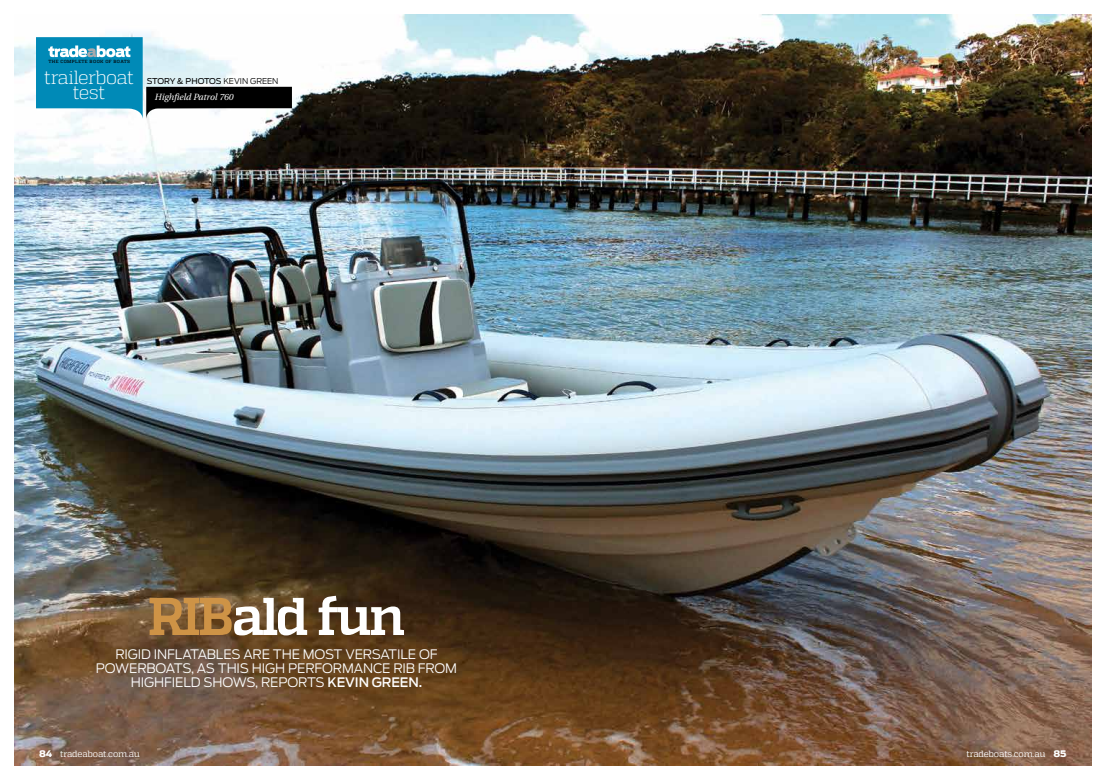
<style>
.page{position:relative;width:1106px;height:780px;background:#fff}
.page>*{position:absolute;margin:0;border:0;box-sizing:border-box;transform-origin:0 0}
.t1{font:700 53px "Quadon";letter-spacing:-.055em;color:#fff}
.t2{font:300 19px "Quadon";letter-spacing:-.035em;color:#fff}
.t3{font:300 13px/14px "Antenna";letter-spacing:-.01em;color:#fff;text-align:center}
.t4{font:9px "Quadon";letter-spacing:-.015em;color:#fff}
.t5{font:italic 9px "Utopia";letter-spacing:-.01em;color:#fff}
.t6{font:8px "Antenna";letter-spacing:-.025em;color:#000}
.t7{font:500 4.5px "Quadon";letter-spacing:.07em;color:#000}
.s1{font-weight:300}
.s2{color:#ce9346}
.s3{font-weight:500}
.s4{font-family:"Antenna";font-weight:900}
</style>
<div class="page">
<img style="left:14px;top:14px;width:1077px;height:751px">
<svg style="left:36px;top:37px;width:256px;height:83px"></svg>
<p class="t7" style="left:49px;top:59px;width:83px">THE COMPLETE BOOK OF BOATS</p>
<h2 class="t2" style="left:44px;top:66px;width:92px">trailerboat</h2>
<p class="t6" style="left:147px;top:76px;width:133px">STORY &amp; PHOTOS <span class="s1">KEVIN GREEN</span></p>
<h2 class="t2" style="left:73px;top:82px;width:34px">test</h2>
<p class="t5" style="left:155px;top:92px;width:80px">Highfield Patrol 760</p>
<h1 class="t1" style="left:148px;top:585px;width:259px"><span class="s2">RIB</span>ald fun</h1>
<p class="t3" style="left:96px;top:647px;width:363px">RIGID INFLATABLES ARE THE MOST VERSATILE OF<br>POWERBOATS, AS THIS HIGH PERFORMANCE RIB FROM<br>HIGHFIELD SHOWS, REPORTS <span class="s3">KEVIN GREEN.</span></p>
<p class="t4" style="left:39px;top:749px;width:102px"><span class="s4">84</span> tradeaboat.com.au</p>
<p class="t4" style="left:966px;top:749px;width:101px">tradeboats.com.au <span class="s4">85</span></p>
</div>
